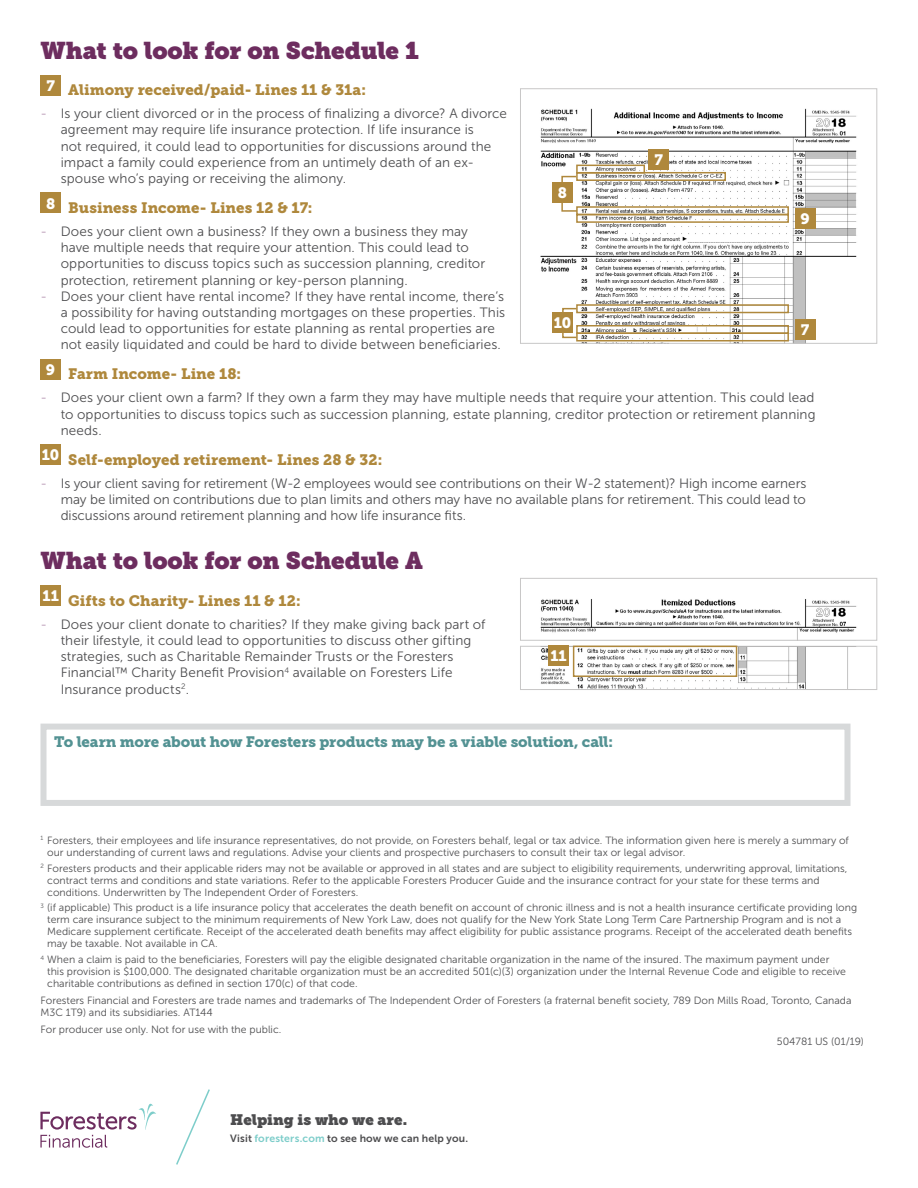
<style>
.page{position:relative;width:918px;height:1188px;background:#fff}
.page>*{position:absolute;margin:0;border:0;box-sizing:border-box;transform-origin:0 0}
.t1{font:24px "Museo Slab";letter-spacing:-.01em;color:#6d2d5f}
.t2{font:15px "Museo Slab 900";letter-spacing:.005em;color:#af883c}
.t3{font:15px "Museo Slab 900";letter-spacing:-.01em;color:#539293}
.t4{font:15px "Museo Slab";color:#4d4d4f}
.t5{font:15px "Museo Slab 900";color:#fff}
.t6{font:13.5px/16.2px "Museo Sans 300";letter-spacing:.005em;color:#4d4d4f}
.t7{font:10.5px/12px "Museo Sans 300";color:#4d4d4f}
.t8{font:10.5px "Museo Sans 700";letter-spacing:.015em;color:#4d4d4f}
.s1{color:#b593b1}
.s2{color:#7dcdca}
</style>
<div class="page">
<div style="left:40px;top:75px;width:21px;height:20px;background:#af883c"></div>
<div style="left:40px;top:193px;width:21px;height:20px;background:#af883c"></div>
<div style="left:40px;top:359px;width:21px;height:20px;background:#af883c"></div>
<div style="left:40px;top:444px;width:21px;height:21px;background:#af883c"></div>
<div style="left:40px;top:586px;width:21px;height:20px;background:#af883c"></div>
<svg style="left:40px;top:1104px;width:116px;height:44px"></svg>
<svg style="left:176px;top:1089px;width:34px;height:76px"></svg>
<div style="left:40px;top:724px;width:810px;height:82px;border:6px solid #d7d9da"></div>
<img style="left:540px;top:599px;width:317px;height:39px">
<div style="left:520px;top:578px;width:357px;height:62px;border:1px solid #c8c7c7"></div>
<img style="left:541px;top:648px;width:307px;height:40px">
<div style="left:520px;top:646px;width:357px;height:44px;border:1px solid #c8c7c7"></div>
<div style="left:548px;top:646px;width:21px;height:20px;background:#af883c"></div>
<div style="left:573px;top:646px;width:164px;height:31px;border:2px solid #af883c"></div>
<img style="left:540px;top:108px;width:317px;height:234px">
<div style="left:520px;top:89px;width:357px;height:255px;border:1px solid #c8c7c7"></div>
<div style="left:552px;top:312px;width:21px;height:20px;background:#af883c"></div>
<div style="left:795px;top:319px;width:20px;height:21px;background:#af883c"></div>
<div style="left:649px;top:150px;width:20px;height:20px;background:#af883c"></div>
<div style="left:795px;top:208px;width:20px;height:20px;background:#af883c"></div>
<div style="left:576px;top:165px;width:69px;height:9px;border:2px solid #af883c"></div>
<div style="left:576px;top:172px;width:150px;height:9px;border:2px solid #af883c"></div>
<div style="left:576px;top:206px;width:213px;height:9px;border:2px solid #af883c"></div>
<div style="left:576px;top:214px;width:213px;height:9px;border:2px solid #af883c"></div>
<div style="left:576px;top:304px;width:213px;height:9px;border:2px solid #af883c"></div>
<div style="left:576px;top:325px;width:213px;height:9px;border:2px solid #af883c"></div>
<div style="left:576px;top:333px;width:213px;height:9px;border:2px solid #af883c"></div>
<div style="left:552px;top:183px;width:21px;height:20px;background:#af883c"></div>
<svg style="left:561px;top:175px;width:17px;height:11px"></svg>
<svg style="left:561px;top:201px;width:18px;height:11px"></svg>
<svg style="left:561px;top:307px;width:17px;height:7px"></svg>
<svg style="left:561px;top:330px;width:17px;height:9px"></svg>
<h1 class="t1" style="left:40px;top:36px;width:380px">What to look for on Schedule 1</h1>
<h2 class="t2" style="left:46px;top:81px;width:321px"><sup>7</sup> Alimony received/paid- Lines 11 &amp; 31a:</h2>
<p class="t6" style="left:61px;top:106px;width:448px;text-indent:-20px"><span class="s1">-</span> Is your client divorced or in the process of finalizing a divorce? A divorce agreement may require life insurance protection. If life insurance is<br>not required, it could lead to opportunities for discussions around the impact a family could experience from an untimely death of an ex&shy;spouse who’s paying or receiving the alimony.</p>
<h2 class="t2" style="left:46px;top:199px;width:268px"><sup>8</sup> Business Income- Lines 12 &amp; 17:</h2>
<p class="t6" style="left:61px;top:223px;width:426px;text-indent:-20px"><span class="s1">-</span> Does your client own a business? If they own a business they may have multiple needs that require your attention. This could lead to opportunities to discuss topics such as succession planning, creditor protection, retirement planning or key-person planning.</p>
<p class="t6" style="left:61px;top:288px;width:446px;text-indent:-20px"><span class="s1">-</span> Does your client have rental income? If they have rental income, there’s a possibility for having outstanding mortgages on these properties. This could lead to opportunities for estate planning as rental properties are not easily liquidated and could be hard to divide between beneficiaries.</p>
<h2 class="t2" style="left:46px;top:365px;width:197px"><sup>9</sup> Farm Income- Line 18:</h2>
<p class="t6" style="left:61px;top:390px;width:756px;text-align:justify;text-indent:-20px"><span class="s1">-</span> Does your client own a farm? If they own a farm they may have multiple needs that require your attention. This could lead to opportunities to discuss topics such as succession planning, estate planning, creditor protection or retirement planning needs.</p>
<h2 class="t2" style="left:42px;top:451px;width:342px"><sup>10</sup> Self-employed retirement- Lines 28 &amp; 32:</h2>
<p class="t6" style="left:61px;top:475px;width:747px;text-align:justify;text-indent:-20px"><span class="s1">-</span> Is your client saving for retirement (W-2 employees would see contributions on their W-2 statement)? High income earners may be limited on contributions due to plan limits and others may have no available plans for retirement. This could lead to discussions around retirement planning and how life insurance fits.</p>
<h1 class="t1" style="left:40px;top:546px;width:384px">What to look for on Schedule A</h1>
<h2 class="t2" style="left:42px;top:592px;width:260px"><sup>11</sup> Gifts to Charity- Lines 11 &amp; 12:</h2>
<p class="t6" style="left:61px;top:616px;width:426px;text-indent:-20px"><span class="s1">-</span> Does your client donate to charities? If they make giving back part of their lifestyle, it could lead to opportunities to discuss other gifting strategies, such as Charitable Remainder Trusts or the Foresters Financial™ Charity Benefit Provision<sup>4</sup> available on Foresters Life Insurance products<sup>2</sup>.</p>
<h2 class="t5" style="left:654px;top:151px;width:10px">7</h2>
<h2 class="t5" style="left:558px;top:184px;width:11px">8</h2>
<h2 class="t5" style="left:800px;top:210px;width:11px">9</h2>
<h2 class="t5" style="left:554px;top:314px;width:19px">10</h2>
<h2 class="t5" style="left:801px;top:321px;width:10px">7</h2>
<h2 class="t5" style="left:550px;top:647px;width:18px">11</h2>
<h2 class="t3" style="left:54px;top:733px;width:561px">To learn more about how Foresters products may be a viable solution, call:</h2>
<p class="t7" style="left:47px;top:834px;width:803px;text-indent:-7px"><sup>1</sup> Foresters, their employees and life insurance representatives, do not provide, on Foresters behalf, legal or tax advice. The information given here is merely a summary of our understanding of current laws and regulations. Advise your clients and prospective purchasers to consult their tax or legal advisor.</p>
<p class="t7" style="left:47px;top:862px;width:802px;text-indent:-7px"><sup>2</sup> Foresters products and their applicable riders may not be available or approved in all states and are subject to eligibility requirements, underwriting approval, limitations, contract terms and conditions and state variations. Refer to the applicable Foresters Producer Guide and the insurance contract for your state for these terms and conditions. Underwritten by The Independent Order of Foresters.</p>
<p class="t7" style="left:47px;top:902px;width:811px;text-indent:-7px"><sup>3</sup> (if applicable) This product is a life insurance policy that accelerates the death benefit on account of chronic illness and is not a health insurance certificate providing long term care insurance subject to the minimum requirements of New York Law, does not qualify for the New York State Long Term Care Partnership Program and is not a Medicare supplement certificate. Receipt of the accelerated death benefits may affect eligibility for public assistance programs. Receipt of the accelerated death benefits may be taxable. Not available in CA.</p>
<p class="t7" style="left:47px;top:954px;width:800px;text-indent:-7px"><sup>4</sup> When a claim is paid to the beneficiaries, Foresters will pay the eligible designated charitable organization in the name of the insured. The maximum payment under this provision is $100,000. The designated charitable organization must be an accredited 501(c)(3) organization under the Internal Revenue Code and eligible to receive charitable contributions as defined in section 170(c) of that code.</p>
<p class="t7" style="left:41px;top:994px;width:812px;line-height:12.6px">Foresters Financial and Foresters are trade names and trademarks of The Independent Order of Foresters (a fraternal benefit society, 789 Don Mills Road, Toronto, Canada<br>M3C 1T9) and its subsidiaries. AT144</p>
<p class="t7" style="left:41px;top:1023px;width:242px">For producer use only. Not for use with the public.</p>
<p class="t7" style="left:777px;top:1036px;width:89px">504781 US (01/19)</p>
<h2 class="t4" style="left:230px;top:1111px;width:178px">Helping is who we are.</h2>
<p class="t8" style="left:230px;top:1133px;width:239px">Visit <span class="s2">foresters.com</span> to see how we can help you.</p>
</div>
